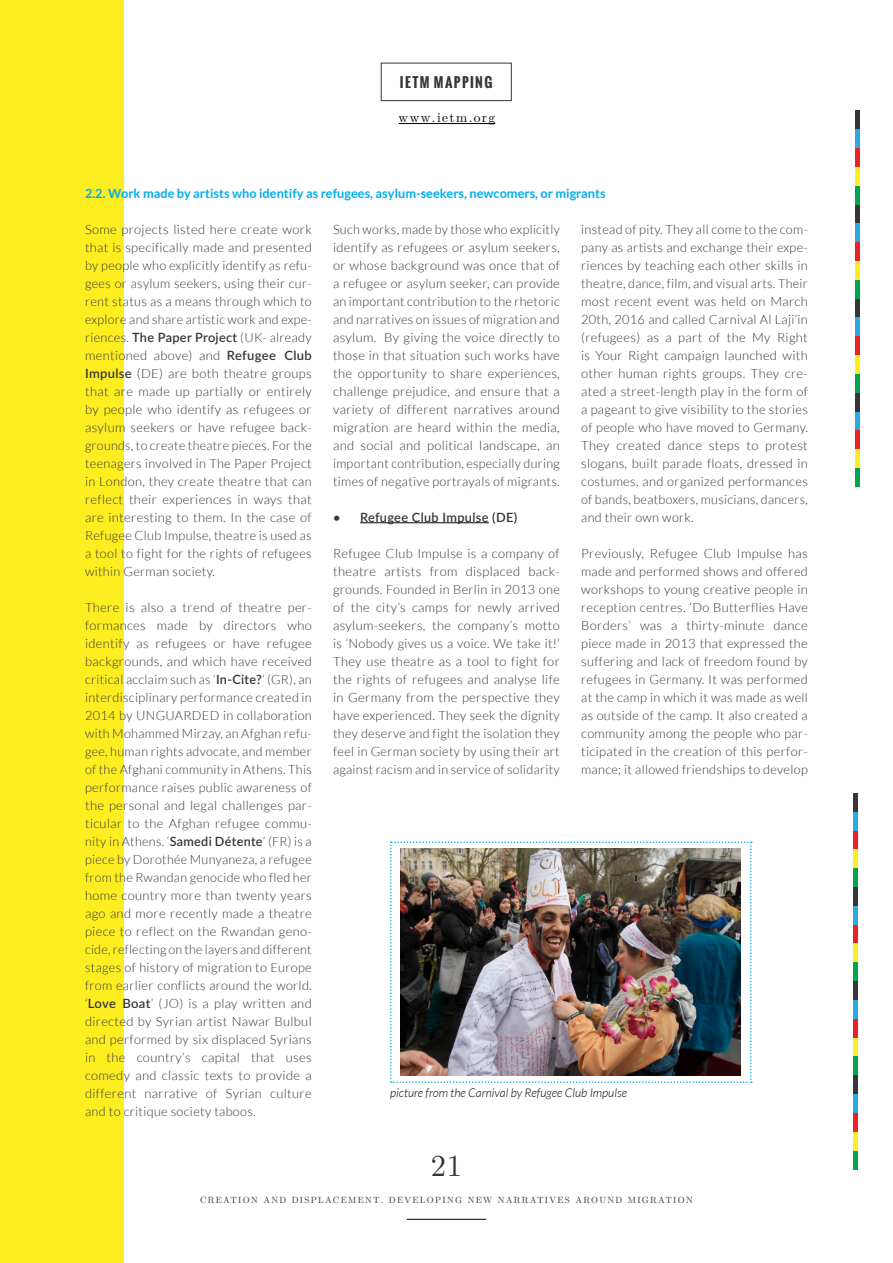
<style>
.page{position:relative;width:893px;height:1263px;background:#fff}
.page>*{position:absolute;margin:0;border:0;box-sizing:border-box;transform-origin:0 0}
.t1{font:30.6px "LM Roman 10";color:#363639}
.t2{font:13.5px "LM Roman 10";color:#000}
.t3{font:700 13.5px "Oswald";letter-spacing:.1em;color:#363639}
.t4{font:300 12.75px/18px "Lato";letter-spacing:.025em;color:#363639;text-align:justify}
.t5{font:700 12.75px "Lato";color:#00aeef}
.t6{font:600 12.75px "Lato";letter-spacing:.025em;color:#363639}
.t7{font:italic 300 12px "Lato";color:#000}
.t8{font:9px "LM Roman 10";letter-spacing:.145em;color:#363639}
.s1{font-weight:600}
</style>
<div class="page">
<div style="left:0;top:0;width:123px;height:1263px;background:#fcee21"></div>
<div style="left:381px;top:63px;width:131px;height:38px;border:1px solid #363639"></div>
<hr style="left:407px;top:1219px;width:79px;height:1px;background:#000">
<hr style="left:856px;top:393px;width:4px;height:19px;background:#363639">
<hr style="left:856px;top:299px;width:4px;height:18px;background:#363639">
<hr style="left:856px;top:205px;width:4px;height:18px;background:#363639">
<hr style="left:856px;top:111px;width:4px;height:18px;background:#363639">
<hr style="left:856px;top:412px;width:4px;height:18px;background:#29abe2">
<hr style="left:856px;top:317px;width:4px;height:19px;background:#29abe2">
<hr style="left:856px;top:223px;width:4px;height:19px;background:#29abe2">
<hr style="left:856px;top:129px;width:4px;height:19px;background:#29abe2">
<hr style="left:856px;top:430px;width:4px;height:19px;background:#ec2027">
<hr style="left:856px;top:336px;width:4px;height:19px;background:#ec2027">
<hr style="left:856px;top:242px;width:4px;height:19px;background:#ec2027">
<hr style="left:856px;top:148px;width:4px;height:19px;background:#ec2027">
<hr style="left:856px;top:449px;width:4px;height:19px;background:#fcee21">
<hr style="left:856px;top:355px;width:4px;height:19px;background:#fcee21">
<hr style="left:856px;top:261px;width:4px;height:19px;background:#fcee21">
<hr style="left:856px;top:167px;width:4px;height:19px;background:#fcee21">
<hr style="left:856px;top:468px;width:4px;height:19px;background:#02a54f">
<hr style="left:856px;top:374px;width:4px;height:19px;background:#02a54f">
<hr style="left:856px;top:280px;width:4px;height:19px;background:#02a54f">
<hr style="left:856px;top:186px;width:4px;height:19px;background:#02a54f">
<hr style="left:854px;top:1075px;width:4px;height:19px;background:#363639">
<hr style="left:854px;top:981px;width:4px;height:19px;background:#363639">
<hr style="left:854px;top:887px;width:4px;height:19px;background:#363639">
<hr style="left:854px;top:793px;width:4px;height:19px;background:#363639">
<hr style="left:854px;top:1094px;width:4px;height:19px;background:#29abe2">
<hr style="left:854px;top:1000px;width:4px;height:19px;background:#29abe2">
<hr style="left:854px;top:906px;width:4px;height:19px;background:#29abe2">
<hr style="left:854px;top:812px;width:4px;height:19px;background:#29abe2">
<hr style="left:854px;top:1113px;width:4px;height:19px;background:#ec2027">
<hr style="left:854px;top:1019px;width:4px;height:19px;background:#ec2027">
<hr style="left:854px;top:925px;width:4px;height:18px;background:#ec2027">
<hr style="left:854px;top:831px;width:4px;height:18px;background:#ec2027">
<hr style="left:854px;top:1132px;width:4px;height:18px;background:#fcee21">
<hr style="left:854px;top:1038px;width:4px;height:18px;background:#fcee21">
<hr style="left:854px;top:943px;width:4px;height:19px;background:#fcee21">
<hr style="left:854px;top:849px;width:4px;height:19px;background:#fcee21">
<hr style="left:854px;top:1150px;width:4px;height:19px;background:#02a54f">
<hr style="left:854px;top:1056px;width:4px;height:19px;background:#02a54f">
<hr style="left:854px;top:962px;width:4px;height:19px;background:#02a54f">
<hr style="left:854px;top:868px;width:4px;height:19px;background:#02a54f">
<hr style="left:399px;top:123px;width:96px;height:1px;background:#000">
<hr style="left:360px;top:522px;width:129px;height:1px;background:#363639">
<img style="left:390px;top:841px;width:362px;height:242px">
<p class="t3" style="left:400px;top:73px;width:94px">IETM MAPPING</p>
<p class="t2" style="left:399px;top:106px;width:98px">WWW.IETM.ORG</p>
<p class="t5" style="left:85px;top:186px;width:522px">2.2. Work made by artists who identify as refugees, asylum-seekers, newcomers, or migrants</p>
<p class="t4" style="left:85px;top:220px;width:228px">Some projects listed here create work that is specifically made and presented by people who explicitly identify as refu&shy;gees or asylum seekers, using their cur&shy;rent status as a means through which to explore and share artistic work and expe&shy;riences. <span class="s1">The Paper Project</span> (UK- already mentioned above) and <span class="s1">Refugee Club Impulse</span> (DE) are both theatre groups that are made up partially or entirely by people who identify as refugees or asylum seekers or have refugee back&shy;grounds, to create theatre pieces. For the teenagers involved in The Paper Project in London, they create theatre that can reflect their experiences in ways that are interesting to them. In the case of Refugee Club Impulse, theatre is used as a tool to fight for the rights of refugees within German society.</p>
<p class="t4" style="left:85px;top:598px;width:228px">There is also a trend of theatre per&shy;formances made by directors who identify as refugees or have refugee backgrounds, and which have received critical acclaim such as ‘<span class="s1">In-Cite?</span>’ (GR), an interdisciplinary performance created in 2014 by UNGUARDED in collaboration with Mohammed Mirzay, an Afghan refu&shy;gee, human rights advocate, and member of the Afghani community in Athens. This performance raises public awareness of the personal and legal challenges par&shy;ticular to the Afghan refugee commu&shy;nity in Athens. ‘<span class="s1">Samedi Détente</span>’ (FR) is a piece by Dorothée Munyaneza, a refugee from the Rwandan genocide who fled her home country more than twenty years ago and more recently made a theatre piece to reflect on the Rwandan geno&shy;cide, reflecting on the layers and different stages of history of migration to Europe from earlier conflicts around the world. ‘<span class="s1">Love Boat</span>’ (JO) is a play written and directed by Syrian artist Nawar Bulbul and performed by six displaced Syrians in the country’s capital that uses comedy and classic texts to provide a different narrative of Syrian culture and to critique society taboos.</p>
<p class="t4" style="left:333px;top:220px;width:228px">Such works, made by those who explicitly identify as refugees or asylum seekers, or whose background was once that of a refugee or asylum seeker, can provide an important contribution to the rhetoric and narratives on issues of migration and asylum. By giving the voice directly to those in that situation such works have the opportunity to share experiences, challenge prejudice, and ensure that a variety of different narratives around migration are heard within the media, and social and political landscape, an important contribution, especially during times of negative portrayals of migrants.</p>
<p class="t6" style="left:333px;top:508px;width:186px">• Refugee Club Impulse (DE)</p>
<p class="t4" style="left:333px;top:544px;width:228px">Refugee Club Impulse is a company of theatre artists from displaced back&shy;grounds. Founded in Berlin in 2013 one of the city’s camps for newly arrived asylum-seekers, the company’s motto is ‘Nobody gives us a voice. We take it!’ They use theatre as a tool to fight for the rights of refugees and analyse life in Germany from the perspective they have experienced. They seek the dignity they deserve and fight the isolation they feel in German society by using their art against racism and in service of solidarity</p>
<p class="t4" style="left:581px;top:220px;width:228px">instead of pity. They all come to the com&shy;pany as artists and exchange their expe&shy;riences by teaching each other skills in theatre, dance, film, and visual arts. Their most recent event was held on March 20th, 2016 and called Carnival Al Laji’in (refugees) as a part of the My Right is Your Right campaign launched with other human rights groups. They cre&shy;ated a street-length play in the form of a pageant to give visibility to the stories of people who have moved to Germany.<br>They created dance steps to protest slogans, built parade floats, dressed in costumes, and organized performances of bands, beatboxers, musicians, dancers, and their own work.</p>
<p class="t4" style="left:581px;top:544px;width:228px">Previously, Refugee Club Impulse has made and performed shows and offered workshops to young creative people in reception centres. ‘Do Butterflies Have Borders’ was a thirty-minute dance piece made in 2013 that expressed the suffering and lack of freedom found by refugees in Germany. It was performed at the camp in which it was made as well as outside of the camp. It also created a community among the people who par&shy;ticipated in the creation of this perfor&shy;mance; it allowed friendships to develop</p>
<p class="t7" style="left:390px;top:1086px;width:238px">picture from the Carnival by Refugee Club Impulse</p>
<h1 class="t1" style="left:431px;top:1141px;width:33px">21</h1>
<p class="t8" style="left:200px;top:1193px;width:494px">CREATION AND DISPLACEMENT. DEVELOPING NEW NARRATIVES AROUND MIGRATION</p>
</div>
